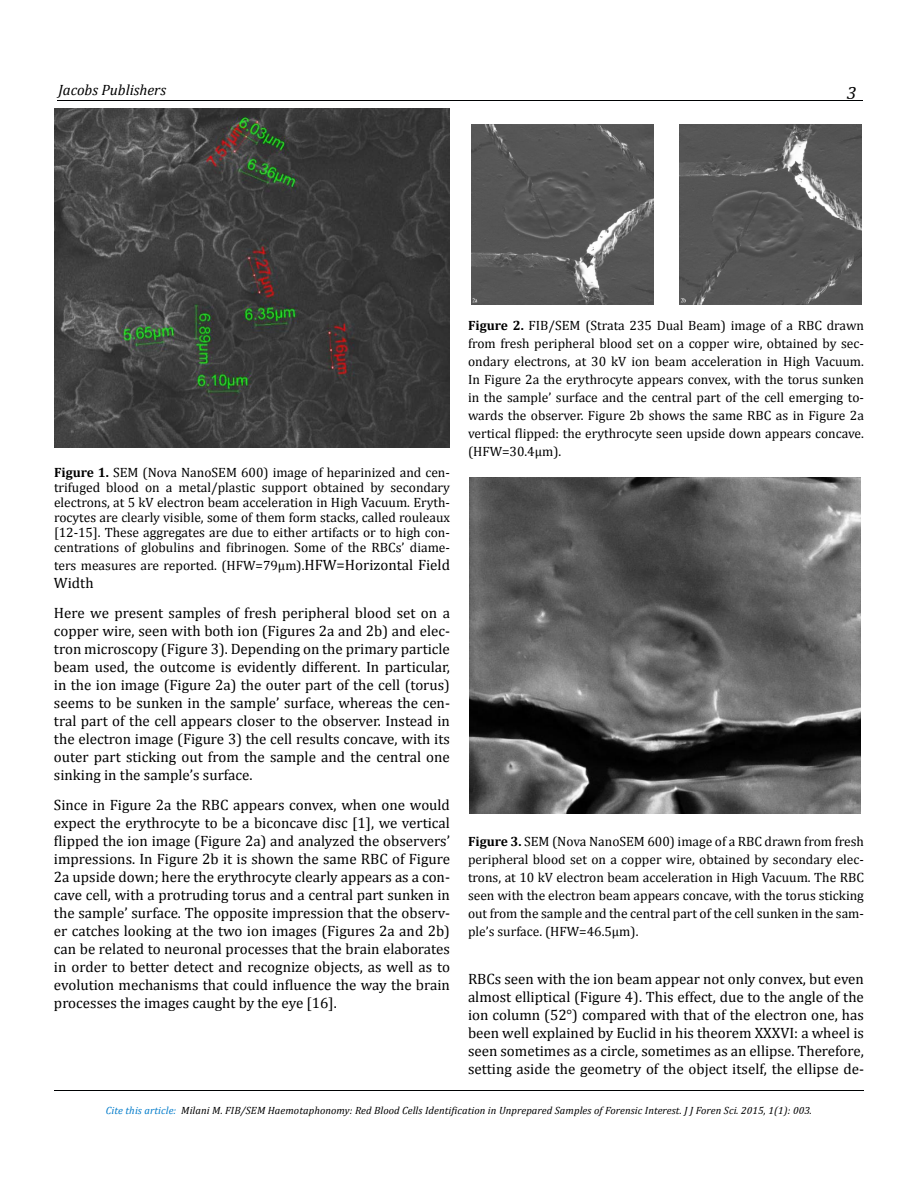
<style>
.page{position:relative;width:918px;height:1188px;background:#fff}
.page>*{position:absolute;margin:0;border:0;box-sizing:border-box;transform-origin:0 0}
.t1{font:italic 18px "Cambria";color:#000}
.t2{font:15px/18px "Cambria";color:#000;text-align:justify}
.t3{font:italic 15px "Cambria";color:#000}
.t4{font:13.5px/18px "Cambria";color:#000;text-align:justify}
.t5{font:italic 10.5px "Cambria";letter-spacing:.01em;color:#000}
.s1{font-weight:700}
.s2{font-size:15px}
.s3{color:#007bca}
</style>
<div class="page">
<hr style="left:57px;top:101px;width:805px;height:1px;background:#000103">
<hr style="left:54px;top:1090px;width:810px;height:1px;background:#000103">
<img style="left:54px;top:108px;width:396px;height:339px">
<img style="left:472px;top:124px;width:182px;height:181px">
<img style="left:679px;top:124px;width:182px;height:181px">
<img style="left:470px;top:477px;width:391px;height:337px">
<p class="t3" style="left:58px;top:79px;width:109px">Jacobs Publishers</p>
<p class="t1" style="left:847px;top:80px;width:11px">3</p>
<p class="t4" style="left:54px;top:465px;width:398px;line-height:15px"><span class="s1">Figure 1.</span> SEM (Nova NanoSEM 600) image of heparinized and cen&shy;trifuged blood on a metal/plastic support obtained by secondary electrons, at 5 kV electron beam acceleration in High Vacuum. Eryth&shy;rocytes are clearly visible, some of them form stacks, called rouleaux [12-15]. These aggregates are due to either artifacts or to high con&shy;centrations of globulins and fibrinogen. Some of the RBCs’ diame-</p>
<p class="t4" style="left:54px;top:556px;width:398px">ters measures are reported. (HFW=79µm).<span class="s2">HFW=Horizontal Field</span></p>
<p class="t2" style="left:54px;top:567px;width:398px;line-height:30px">Width<br>Here we present samples of fresh peripheral blood set on a</p>
<p class="t2" style="left:54px;top:621px;width:398px">copper wire, seen with both ion (Figures 2a and 2b) and elec&shy;tron microscopy (Figure 3). Depending on the primary particle beam used, the outcome is evidently different. In particular, in the ion image (Figure 2a) the outer part of the cell (torus) seems to be sunken in the sample’ surface, whereas the cen&shy;tral part of the cell appears closer to the observer. Instead in the electron image (Figure 3) the cell results concave, with its outer part sticking out from the sample and the central one sinking in the sample’s surface.</p>
<p class="t2" style="left:54px;top:795px;width:398px">Since in Figure 2a the RBC appears convex, when one would expect the erythrocyte to be a biconcave disc [1], we vertical flipped the ion image (Figure 2a) and analyzed the observers’ impressions. In Figure 2b it is shown the same RBC of Figure 2a upside down; here the erythrocyte clearly appears as a con&shy;cave cell, with a protruding torus and a central part sunken in the sample’ surface. The opposite impression that the observ&shy;er catches looking at the two ion images (Figures 2a and 2b) can be related to neuronal processes that the brain elaborates in order to better detect and recognize objects, as well as to evolution mechanisms that could influence the way the brain processes the images caught by the eye [16].</p>
<p class="t4" style="left:468px;top:316px;width:398px"><span class="s1">Figure 2.</span> FIB/SEM (Strata 235 Dual Beam) image of a RBC drawn from fresh peripheral blood set on a copper wire, obtained by sec&shy;ondary electrons, at 30 kV ion beam acceleration in High Vacuum.<br>In Figure 2a the erythrocyte appears convex, with the torus sunken in the sample’ surface and the central part of the cell emerging to&shy;wards the observer. Figure 2b shows the same RBC as in Figure 2a vertical flipped: the erythrocyte seen upside down appears concave. (HFW=30.4µm).</p>
<p class="t4" style="left:468px;top:832px;width:398px"><span class="s1">Figure 3.</span> SEM (Nova NanoSEM 600) image of a RBC drawn from fresh peripheral blood set on a copper wire, obtained by secondary elec&shy;trons, at 10 kV electron beam acceleration in High Vacuum. The RBC seen with the electron beam appears concave, with the torus sticking out from the sample and the central part of the cell sunken in the sam&shy;ple’s surface. (HFW=46.5µm).</p>
<p class="t2" style="left:468px;top:969px;width:397px">RBCs seen with the ion beam appear not only convex, but even almost elliptical (Figure 4). This effect, due to the angle of the ion column (52°) compared with that of the electron one, has been well explained by Euclid in his theorem XXXVI: a wheel is seen sometimes as a circle, sometimes as an ellipse. Therefore, setting aside the geometry of the object itself, the ellipse de-</p>
<p class="t5" style="left:106px;top:1103px;width:708px"><span class="s3">Cite this article:</span> Milani M. FIB/SEM Haemotaphonomy: Red Blood Cells Identification in Unprepared Samples of Forensic Interest. J J Foren Sci. 2015, 1(1): 003.</p>
</div>
